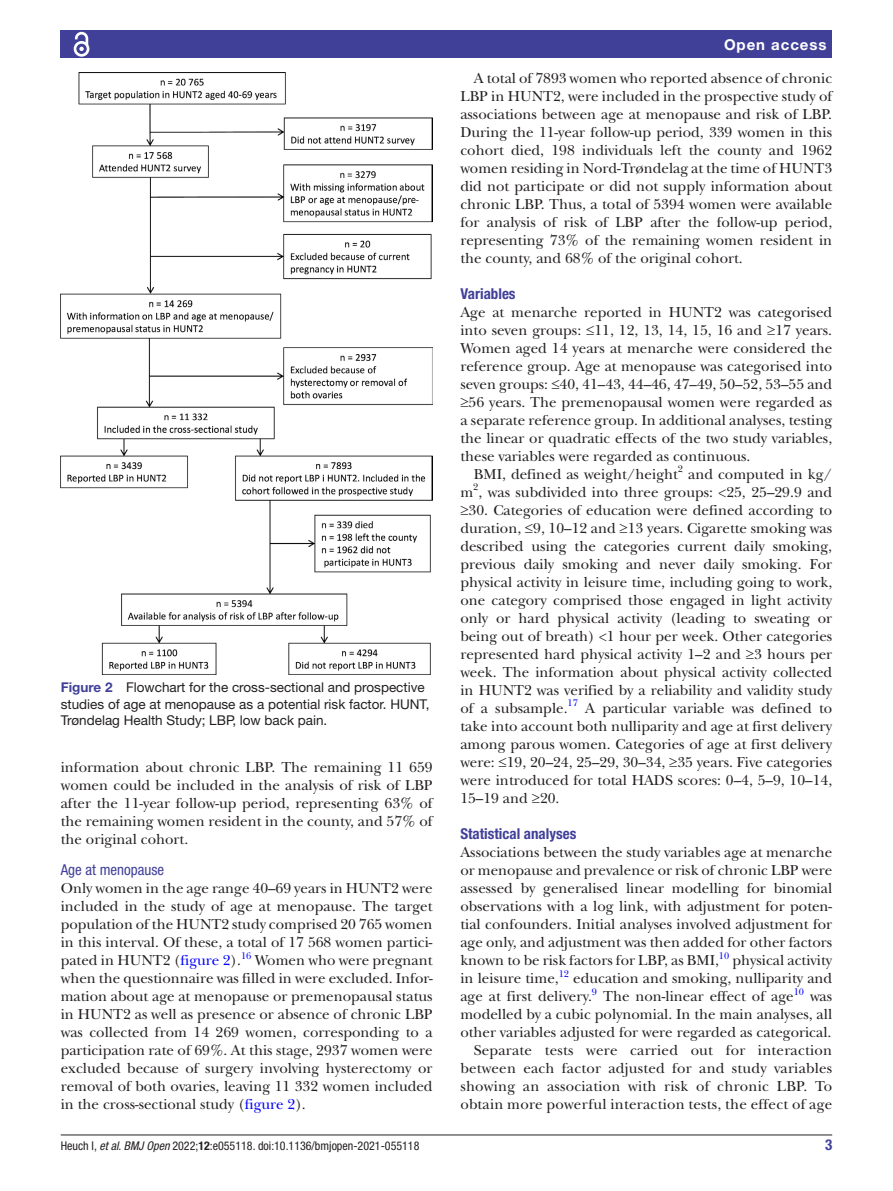
<style>
.page{position:relative;width:893px;height:1191px;background:#fff}
.page>*{position:absolute;margin:0;border:0;box-sizing:border-box;transform-origin:0 0}
.t1{font:15px/18px "New Baskerville";color:#231f20;text-align:justify}
.t2{font:700 condensed 15px "Helvetica Neue LT Std";color:#414099}
.t3{font:condensed 15px "Helvetica Neue LT Std";color:#414099}
.t4{font:700 15px "Helvetica Neue LT Std";letter-spacing:.065em;color:#fff}
.t5{font:13.5px/16.2px "Helvetica Neue LT Std";color:#231f20}
.t6{font:condensed 12px "Helvetica Neue LT Std";color:#231f20}
.t7{font:9.9px "New Baskerville";color:#00f}
.t8{font:9.9px "New Baskerville";color:#231f20}
.s1{font-weight:700;color:#414099}
.s2{color:#00f}
.s3{font-style:italic}
.s4{font-weight:700}
</style>
<div class="page">
<hr style="left:61px;top:1134px;width:771px;height:1px;background:#231f20">
<div style="left:61px;top:31px;width:771px;height:27px;background:#414099"></div>
<svg style="left:73px;top:31px;width:17px;height:26px"></svg>
<img style="left:61px;top:73px;width:372px;height:601px">
<p class="t5" style="left:61px;top:679px;width:370px"><span class="s1">Figure 2</span> Flowchart for the cross-sectional and prospective studies of age at menopause as a potential risk factor. HUNT,<br>Trøndelag Health Study; LBP, low back pain.</p>
<p class="t1" style="left:61px;top:758px;width:373px">information about chronic LBP. The remaining 11 659 women could be included in the analysis of risk of LBP after the 11-year follow-up period, representing 63% of the remaining women resident in the county, and 57% of the original cohort.</p>
<p class="t3" style="left:61px;top:861px;width:105px">Age at menopause</p>
<p class="t1" style="left:61px;top:879px;width:373px">Only women in the age range 40–69 years in HUNT2 were included in the study of age at menopause. The target population of the HUNT2 study comprised 20 765 women in this interval. Of these, a total of 17 568 women partici&shy;pated in HUNT2 (<span class="s2">figure 2</span>).</p>
<p class="t7" style="left:241px;top:949px;width:12px">16</p>
<p class="t1" style="left:61px;top:951px;width:373px;text-indent:194px">Women who were pregnant when the questionnaire was filled in were excluded. Infor&shy;mation about age at menopause or premenopausal status in HUNT2 as well as presence or absence of chronic LBP was collected from 14 269 women, corresponding to a participation rate of 69%. At this stage, 2937 women were excluded because of surgery involving hysterectomy or removal of both ovaries, leaving 11 332 women included in the cross-sectional study (<span class="s2">figure 2</span>).</p>
<p class="t4" style="left:724px;top:35px;width:104px">Open access</p>
<p class="t1" style="left:460px;top:69px;width:373px;text-indent:14px">A total of 7893 women who reported absence of chronic LBP in HUNT2, were included in the prospective study of associations between age at menopause and risk of LBP.<br>During the 11-year follow-up period, 339 women in this cohort died, 198 individuals left the county and 1962 women residing in Nord-Trøndelag at the time of HUNT3 did not participate or did not supply information about chronic LBP. Thus, a total of 5394 women were available for analysis of risk of LBP after the follow-up period, representing 73% of the remaining women resident in the county, and 68% of the original cohort.</p>
<p class="t2" style="left:460px;top:285px;width:57px">Variables</p>
<p class="t1" style="left:460px;top:303px;width:373px">Age at menarche reported in HUNT2 was categorised</p>
<p class="t1" style="left:460px;top:321px;width:373px">into seven groups: ≤11, 12, 13, 14, 15, 16 and ≥17 years.</p>
<p class="t1" style="left:460px;top:339px;width:373px">Women aged 14 years at menarche were considered the</p>
<p class="t1" style="left:460px;top:357px;width:373px">reference group. Age at menopause was categorised into</p>
<p class="t1" style="left:460px;top:375px;width:373px">seven groups: ≤40, 41–43, 44–46, 47–49, 50–52, 53–55 and</p>
<p class="t1" style="left:460px;top:393px;width:373px">≥56 years. The premenopausal women were regarded as</p>
<p class="t1" style="left:460px;top:411px;width:373px">a separate reference group. In additional analyses, testing</p>
<p class="t1" style="left:460px;top:429px;width:373px">the linear or quadratic effects of the two study variables,</p>
<p class="t1" style="left:460px;top:447px;width:292px">these variables were regarded as continuous.</p>
<p class="t1" style="left:474px;top:465px;width:206px">BMI, defined as weight/height</p>
<p class="t8" style="left:678px;top:463px;width:7px">2</p>
<p class="t1" style="left:460px;top:465px;width:373px;text-align:right">and computed in kg/<br>m , was subdivided into three groups: &lt;25, 25–29.9 and</p>
<p class="t8" style="left:473px;top:481px;width:7px">2</p>
<p class="t1" style="left:460px;top:501px;width:373px">≥30. Categories of education were defined according to duration, ≤9, 10–12 and ≥13 years. Cigarette smoking was described using the categories current daily smoking, previous daily smoking and never daily smoking. For physical activity in leisure time, including going to work, one category comprised those engaged in light activity only or hard physical activity (leading to sweating or being out of breath) &lt;1 hour per week. Other categories represented hard physical activity 1–2 and ≥3 hours per week. The information about physical activity collected in HUNT2 was verified by a reliability and validity study of a subsample.<sup>17</sup></p>
<p class="t1" style="left:460px;top:699px;width:373px;text-indent:125px">A particular variable was defined to take into account both nulliparity and age at first delivery among parous women. Categories of age at first delivery were: ≤19, 20–24, 25–29, 30–34, ≥35 years. Five categories were introduced for total HADS scores: 0–4, 5–9, 10–14, 15–19 and ≥20.</p>
<p class="t2" style="left:460px;top:825px;width:117px">Statistical analyses</p>
<p class="t1" style="left:460px;top:843px;width:373px">Associations between the study variables age at menarche or menopause and prevalence or risk of chronic LBP were assessed by generalised linear modelling for binomial observations with a log link, with adjustment for poten&shy;tial confounders. Initial analyses involved adjustment for age only, and adjustment was then added for other factors known to be risk factors for LBP, as BMI,<sup>10</sup> physical activity in leisure time,</p>
<p class="t7" style="left:559px;top:967px;width:12px">12</p>
<p class="t1" style="left:460px;top:969px;width:373px;text-align:right">education and smoking, nulliparity and<br>age at first delivery.<sup>9</sup> The non-linear effect of age<sup>10</sup> was modelled by a cubic polynomial. In the main analyses, all other variables adjusted for were regarded as categorical.<br>Separate tests were carried out for interaction between each factor adjusted for and study variables showing an association with risk of chronic LBP. To obtain more powerful interaction tests, the effect of age</p>
<p class="t6" style="left:61px;top:1138px;width:360px">Heuch I, <span class="s3">et al</span>. <span class="s3">BMJ Open</span> 2022;<span class="s4">12</span>:e055118. doi:10.1136/bmjopen-2021-055118</p>
<p class="t2" style="left:825px;top:1135px;width:9px">3</p>
</div>
